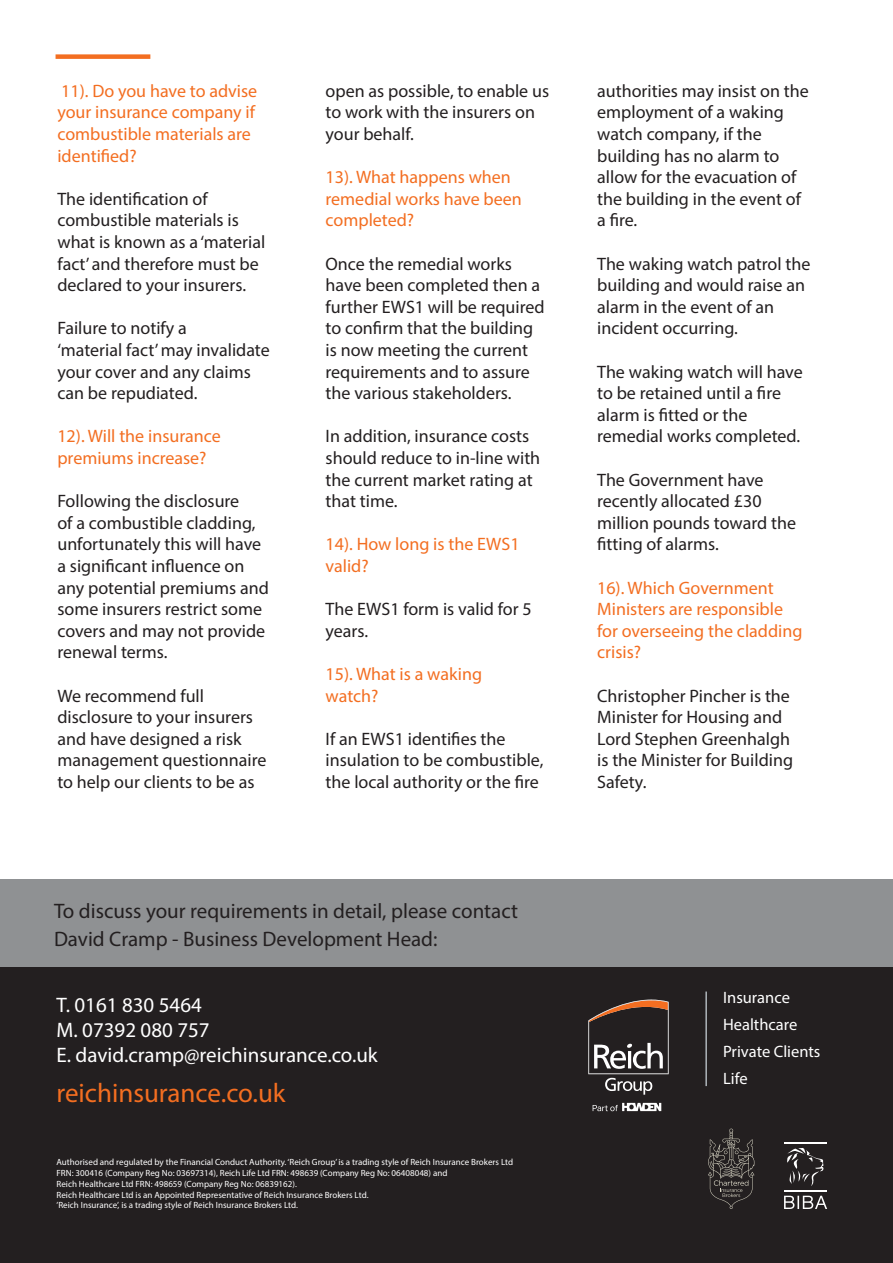
<style>
.page{position:relative;width:893px;height:1263px;background:#fff}
.page>*{position:absolute;margin:0;border:0;box-sizing:border-box;transform-origin:0 0}
.t1{font:27px "Myriad Pro";color:#f36e21}
.t2{font:21px/27px "Myriad Pro";color:#231f20}
.t3{font:21px/25.2px "Myriad Pro";color:#fff}
.t4{font:18px/21.6px "Myriad Pro";color:#231f20}
.t5{font:18px/21.6px "Myriad Pro";color:#f36e21}
.t6{font:16.5px/27px "Myriad Pro";color:#fff}
.t7{font:9px/10.8px "Myriad Pro";color:#fff}
</style>
<div class="page">
<div style="left:0;top:965px;width:893px;height:298px;background:#231f20"></div>
<div style="left:1px;top:879px;width:892px;height:87px;background:#8f9193"></div>
<hr style="left:705px;top:991px;width:2px;height:95px;background:#aeb5ba">
<div style="left:56px;top:54px;width:94px;height:5px;background:#f36e21"></div>
<svg style="left:588px;top:999px;width:81px;height:96px"></svg>
<svg style="left:593px;top:1103px;width:68px;height:8px"></svg>
<hr style="left:784px;top:1142px;width:42px;height:1px;background:#fff">
<hr style="left:784px;top:1190px;width:42px;height:2px;background:#fff">
<svg style="left:784px;top:1196px;width:43px;height:13px"></svg>
<svg style="left:787px;top:1148px;width:37px;height:38px"></svg>
<svg style="left:708px;top:1128px;width:46px;height:81px"></svg>
<p class="t5" style="left:57px;top:80px;width:201px">11). Do you have to advise your insurance company if combustible materials are identified?</p>
<p class="t4" style="left:57px;top:188px;width:209px">The identification of combustible materials is what is known as a ‘material fact’ and therefore must be declared to your insurers.</p>
<p class="t4" style="left:57px;top:317px;width:214px">Failure to notify a<br>‘material fact’ may invalidate your cover and any claims can be repudiated.</p>
<p class="t5" style="left:57px;top:425px;width:165px">12). Will the insurance premiums increase?</p>
<p class="t4" style="left:57px;top:490px;width:213px">Following the disclosure<br>of a combustible cladding, unfortunately this will have a significant influence on any potential premiums and some insurers restrict some covers and may not provide renewal terms.</p>
<p class="t4" style="left:57px;top:684px;width:210px">We recommend full disclosure to your insurers and have designed a risk management questionnaire to help our clients to be as</p>
<p class="t4" style="left:326px;top:80px;width:225px">open as possible, to enable us to work with the insurers on your behalf.</p>
<p class="t5" style="left:326px;top:166px;width:198px">13). What happens when remedial works have been completed?</p>
<p class="t4" style="left:326px;top:252px;width:221px">Once the remedial works have been completed then a further EWS1 will be required to confirm that the building is now meeting the current requirements and to assure the various stakeholders.</p>
<p class="t4" style="left:326px;top:425px;width:216px">In addition, insurance costs should reduce to in-line with the current market rating at that time.</p>
<p class="t5" style="left:326px;top:533px;width:195px">14). How long is the EWS1 valid?</p>
<p class="t4" style="left:326px;top:598px;width:208px">The EWS1 form is valid for 5 years.</p>
<p class="t5" style="left:326px;top:663px;width:158px">15). What is a waking watch?</p>
<p class="t4" style="left:326px;top:728px;width:219px">If an EWS1 identifies the insulation to be combustible, the local authority or the fire</p>
<p class="t2" style="left:54px;top:898px;width:465px">To discuss your requirements in detail, please contact<br>David Cramp - Business Development Head:</p>
<p class="t3" style="left:57px;top:991px;width:323px">T. 0161 830 5464<br>M. 07392 080 757<br>E. david.cramp@reichinsurance.co.uk</p>
<h1 class="t1" style="left:57px;top:1077px;width:231px">reichinsurance.co.uk</h1>
<p class="t7" style="left:57px;top:1156px;width:458px">Authorised and regulated by the Financial Conduct Authority. ‘Reich Group’ is a trading style of Reich Insurance Brokers Ltd FRN: 300416 (Company Reg No: 03697314), Reich Life Ltd FRN: 498639 (Company Reg No: 06408048) and<br>Reich Healthcare Ltd FRN: 498659 (Company Reg No: 06839162).<br>Reich Healthcare Ltd is an Appointed Representative of Reich Insurance Brokers Ltd.<br>’Reich Insurance’, is a trading style of Reich Insurance Brokers Ltd.</p>
<p class="t4" style="left:597px;top:80px;width:213px">authorities may insist on the employment of a waking watch company, if the building has no alarm to allow for the evacuation of the building in the event of a fire.</p>
<p class="t4" style="left:597px;top:252px;width:215px">The waking watch patrol the building and would raise an alarm in the event of an incident occurring.</p>
<p class="t4" style="left:597px;top:360px;width:207px">The waking watch will have to be retained until a fire alarm is fitted or the remedial works completed.</p>
<p class="t4" style="left:597px;top:468px;width:200px">The Government have recently allocated £30 million pounds toward the fitting of alarms.</p>
<p class="t5" style="left:597px;top:576px;width:207px">16). Which Government<br>Ministers are responsible for overseeing the cladding crisis?</p>
<p class="t4" style="left:597px;top:684px;width:197px">Christopher Pincher is the<br>Minister for Housing and<br>Lord Stephen Greenhalgh is the Minister for Building<br>Safety.</p>
<p class="t6" style="left:723px;top:984px;width:99px">Insurance<br>Healthcare<br>Private Clients<br>Life</p>
</div>
